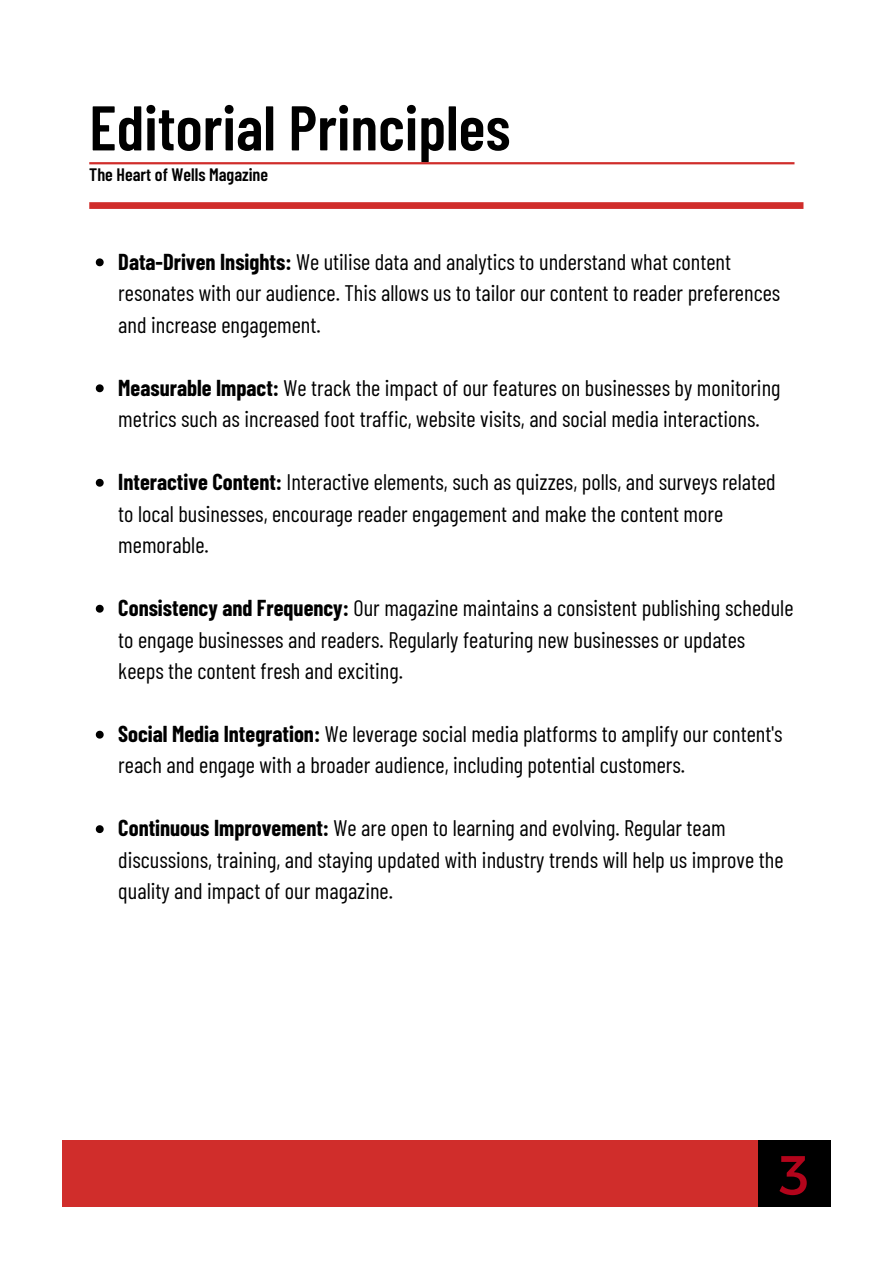
<style>
.page{position:relative;width:893px;height:1264px;background:#fff}
.page>*{position:absolute;margin:0;border:0;box-sizing:border-box;transform-origin:0 0}
.t1{font:600 63px "Barlow Condensed";color:#000}
.t2{font:55.5px "Montserrat";color:#b3041b}
.t3{font:22.5px/31.5px "Barlow Condensed";color:#000}
.t4{font:600 18px "Barlow Condensed";color:#000}
.s1{font-weight:700}
</style>
<div class="page">
<div style="left:757px;top:1139px;width:73px;height:67px;background:#000"></div>
<div style="left:62px;top:1139px;width:695px;height:67px;background:#d02d2b"></div>
<div style="left:89px;top:202px;width:714px;height:7px;background:#d02d2b"></div>
<hr style="left:89px;top:162px;width:705px;height:2px;background:#d02d2b">
<svg style="left:96px;top:258px;width:8px;height:8px"></svg>
<svg style="left:96px;top:384px;width:8px;height:8px"></svg>
<svg style="left:96px;top:479px;width:8px;height:7px"></svg>
<svg style="left:96px;top:604px;width:8px;height:8px"></svg>
<svg style="left:96px;top:730px;width:8px;height:8px"></svg>
<svg style="left:96px;top:825px;width:8px;height:8px"></svg>
<p class="t1" style="left:89px;top:87px;width:422px">Editorial Principles</p>
<p class="t4" style="left:89px;top:162px;width:180px">The Heart of Wells Magazine</p>
<p class="t3" style="left:118px;top:245px;width:663px"><span class="s1">Data-Driven Insights:</span> We utilise data and analytics to understand what content resonates with our audience. This allows us to tailor our content to reader preferences and increase engagement.</p>
<p class="t3" style="left:118px;top:371px;width:663px"><span class="s1">Measurable Impact:</span> We track the impact of our features on businesses by monitoring metrics such as increased foot traffic, website visits, and social media interactions.</p>
<p class="t3" style="left:118px;top:465px;width:659px"><span class="s1">Interactive Content:</span> Interactive elements, such as quizzes, polls, and surveys related to local businesses, encourage reader engagement and make the content more memorable.</p>
<p class="t3" style="left:118px;top:591px;width:676px"><span class="s1">Consistency and Frequency:</span> Our magazine maintains a consistent publishing schedule to engage businesses and readers. Regularly featuring new businesses or updates keeps the content fresh and exciting.</p>
<p class="t3" style="left:118px;top:717px;width:665px"><span class="s1">Social Media Integration:</span> We leverage social media platforms to amplify our content's reach and engage with a broader audience, including potential customers.</p>
<p class="t3" style="left:118px;top:811px;width:666px"><span class="s1">Continuous Improvement:</span> We are open to learning and evolving. Regular team discussions, training, and staying updated with industry trends will help us improve the quality and impact of our magazine.</p>
<p class="t2" style="left:779px;top:1138px;width:31px">3</p>
</div>
